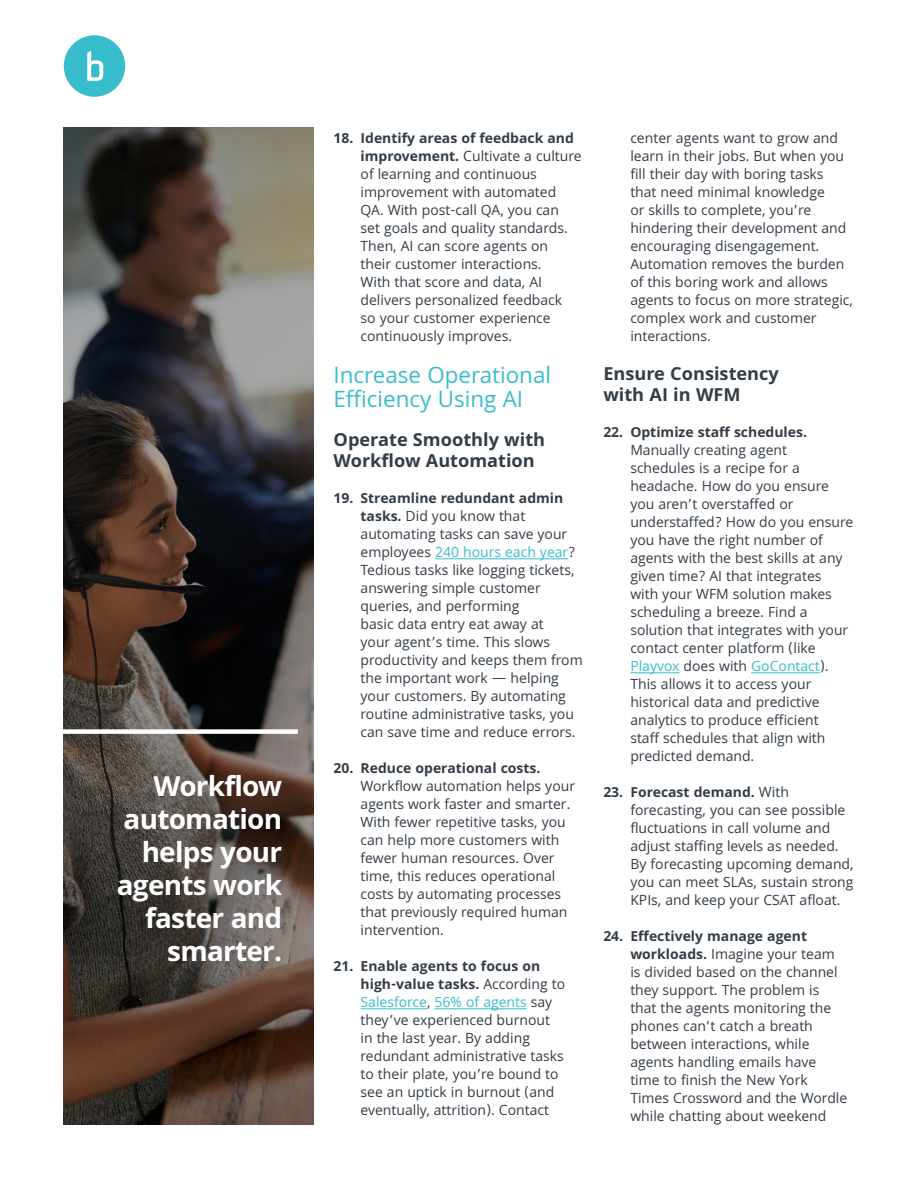
<style>
.page{position:relative;width:918px;height:1188px;background:#fff}
.page>*{position:absolute;margin:0;border:0;box-sizing:border-box;transform-origin:0 0}
.t1{font:700 30px/33px "Khula";letter-spacing:-.025em;color:#fff;text-align:right}
.t2{font:24px/24px "Khula";color:#38bdcc}
.t3{font:700 19.5px/21px "Khula";color:#333d47}
.t4{font:15px/18px "Khula";color:#333d47}
.t5{font:700 15px "Khula";color:#333d47}
.s1{font-weight:700}
.s2{color:#38bccc}
</style>
<div class="page">
<div style="left:64px;top:35px;width:61px;height:62px;background:#38bdcc;border-radius:50%"></div>
<svg style="left:87px;top:51px;width:16px;height:30px"></svg>
<hr style="left:435px;top:558px;width:133px;height:1px;background:#38bccc">
<hr style="left:361px;top:1008px;width:66px;height:1px;background:#38bccc">
<hr style="left:435px;top:1008px;width:92px;height:1px;background:#38bccc">
<hr style="left:630px;top:672px;width:50px;height:1px;background:#38bccc">
<hr style="left:751px;top:672px;width:69px;height:1px;background:#38bccc">
<img style="left:64px;top:128px;width:249px;height:996px">
<div style="left:0;top:729px;width:298px;height:5px;background:#fff"></div>
<h1 class="t1" style="left:117px;top:769px;width:167px">Workflow automation helps your agents work faster and smarter.</h1>
<p class="t4" style="left:361px;top:128px;width:223px;text-indent:-27px"><span class="s1">18. Identify areas of feedback and improvement.</span> Cultivate a culture of learning and continuous improvement with automated<br>QA. With post-call QA, you can set goals and quality standards.<br>Then, AI can score agents on their customer interactions.<br>With that score and data, AI delivers personalized feedback<br>so your customer experience continuously improves.</p>
<h2 class="t2" style="left:334px;top:362px;width:219px">Increase Operational<br>Efficiency Using AI</h2>
<h3 class="t3" style="left:334px;top:428px;width:213px">Operate Smoothly with<br>Workflow Automation</h3>
<p class="t4" style="left:361px;top:488px;width:224px;text-indent:-27px"><span class="s1">19. Streamline redundant admin tasks.</span> Did you know that automating tasks can save your employees <span class="s2">240 hours each year</span>?<br>Tedious tasks like logging tickets, answering simple customer queries, and performing<br>basic data entry eat away at<br>your agent’s time. This slows productivity and keeps them from the important work — helping your customers. By automating routine administrative tasks, you can save time and reduce errors.</p>
<p class="t5" style="left:334px;top:759px;width:208px">20. Reduce operational costs.</p>
<p class="t4" style="left:361px;top:776px;width:216px">Workflow automation helps your agents work faster and smarter.<br>With fewer repetitive tasks, you can help more customers with fewer human resources. Over time, this reduces operational costs by automating processes that previously required human intervention.</p>
<p class="t4" style="left:361px;top:956px;width:206px;text-indent:-27px"><span class="s1">21. Enable agents to focus on high-value tasks.</span> According to<br><span class="s2">Salesforce</span>, <span class="s2">56% of agents</span> say they’ve experienced burnout in the last year. By adding redundant administrative tasks to their plate, you’re bound to see an uptick in burnout (and eventually, attrition). Contact</p>
<p class="t4" style="left:630px;top:128px;width:224px">center agents want to grow and learn in their jobs. But when you fill their day with boring tasks that need minimal knowledge<br>or skills to complete, you’re hindering their development and encouraging disengagement.<br>Automation removes the burden of this boring work and allows agents to focus on more strategic, complex work and customer interactions.</p>
<h3 class="t3" style="left:603px;top:362px;width:177px">Ensure Consistency with AI in WFM</h3>
<p class="t5" style="left:603px;top:423px;width:205px">22. Optimize staff schedules.</p>
<p class="t4" style="left:630px;top:440px;width:224px">Manually creating agent schedules is a recipe for a headache. How do you ensure you aren’t overstaffed or understaffed? How do you ensure you have the right number of agents with the best skills at any given time? AI that integrates<br>with your WFM solution makes scheduling a breeze. Find a solution that integrates with your contact center platform (like<br><span class="s2">Playvox</span> does with <span class="s2">GoContact</span>).<br>This allows it to access your historical data and predictive analytics to produce efficient<br>staff schedules that align with predicted demand.</p>
<p class="t4" style="left:630px;top:782px;width:225px;text-indent:-27px"><span class="s1">23. Forecast demand.</span> With forecasting, you can see possible fluctuations in call volume and adjust staffing levels as needed.<br>By forecasting upcoming demand, you can meet SLAs, sustain strong<br>KPIs, and keep your CSAT afloat.</p>
<p class="t4" style="left:630px;top:926px;width:218px;text-indent:-27px"><span class="s1">24. Effectively manage agent workloads.</span> Imagine your team is divided based on the channel they support. The problem is that the agents monitoring the phones can’t catch a breath between interactions, while agents handling emails have time to finish the New York<br>Times Crossword and the Wordle while chatting about weekend</p>
</div>
